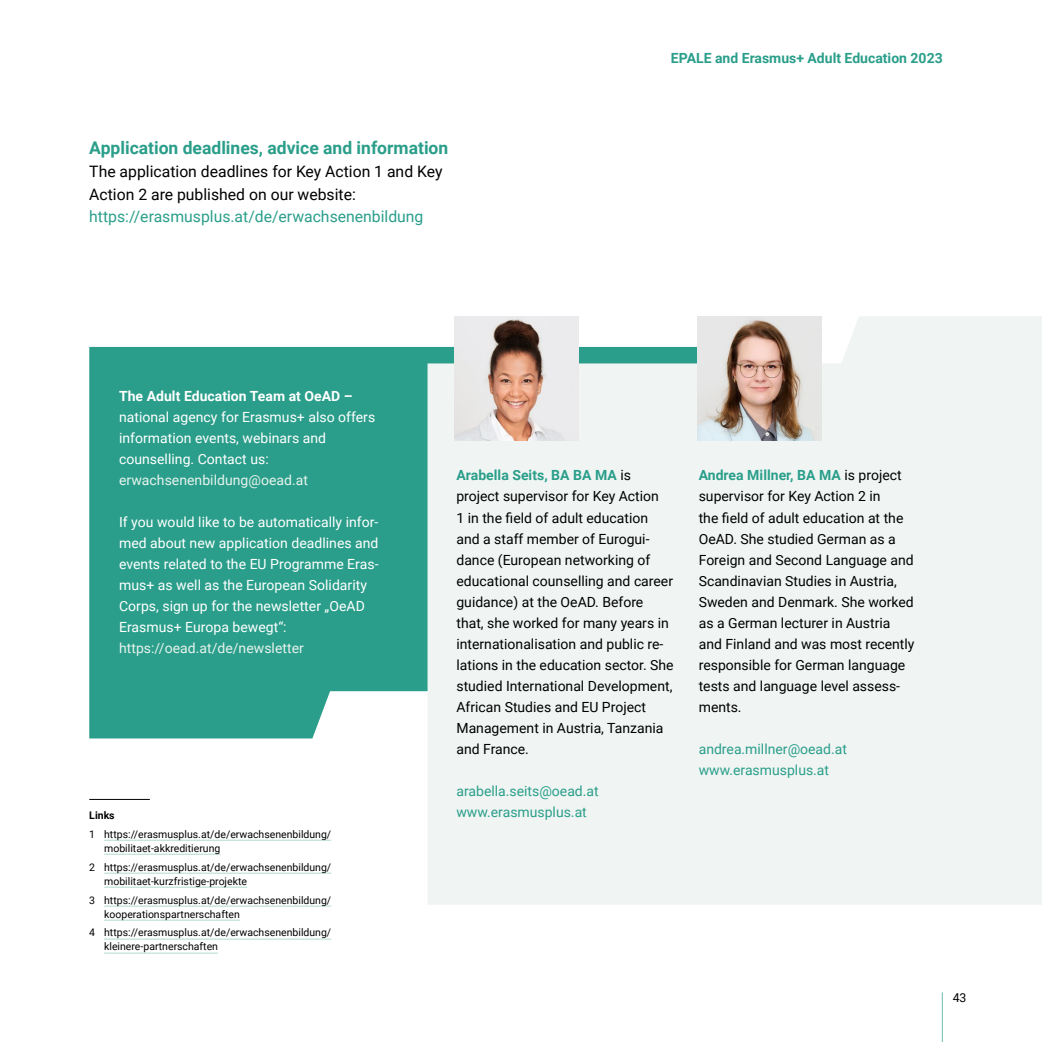
<style>
.page{position:relative;width:1042px;height:1042px;background:#fff}
.page>*{position:absolute;margin:0;border:0;box-sizing:border-box;transform-origin:0 0}
.t1{font:700 17.5px "Roboto";color:#2a9e8a}
.t2{font:15.75px/22.8px "Roboto";color:#000}
.t3{font:15.75px "Roboto";color:#2a9e8a}
.t4{font:14px/21px "Roboto";color:#000}
.t5{font:14px/21px "Roboto";color:#fff}
.t6{font:14px/21px "Roboto";color:#2a9e8a}
.t7{font:14px "Roboto";color:#e7f3ee}
.t8{font:700 14px "Roboto";color:#2a9e8a}
.t9{font:700 14px "Roboto";color:#fff}
.t10{font:12.25px "Roboto";color:#000}
.t11{font:10.5px/14px "Roboto";color:#000}
.t12{font:700 10.5px "Roboto";color:#000}
.s1{font-weight:700;color:#2a9e8a}
</style>
<div class="page">
<div style="left:89px;top:347px;width:338px;height:391px;background:#2a9e8a"></div>
<div style="left:427px;top:316px;width:615px;height:589px;background:#f0f5f3"></div>
<img style="left:697px;top:316px;width:124px;height:124px">
<img style="left:455px;top:316px;width:124px;height:124px">
<hr style="left:104px;top:840px;width:227px;height:1px;background:#b1dacc">
<hr style="left:104px;top:854px;width:116px;height:1px;background:#b1dacc">
<hr style="left:104px;top:873px;width:227px;height:1px;background:#b1dacc">
<hr style="left:104px;top:887px;width:143px;height:1px;background:#b1dacc">
<hr style="left:104px;top:906px;width:227px;height:1px;background:#b1dacc">
<hr style="left:104px;top:920px;width:136px;height:1px;background:#b1dacc">
<hr style="left:104px;top:939px;width:227px;height:1px;background:#b1dacc">
<hr style="left:104px;top:953px;width:114px;height:1px;background:#b1dacc">
<hr style="left:89px;top:799px;width:61px;height:1px;background:#000">
<hr style="left:942px;top:992px;width:1px;height:50px;background:#6dbea9">
<p class="t1" style="left:89px;top:136px;width:360px">Application deadlines, advice and information</p>
<p class="t2" style="left:89px;top:159px;width:355px">The application deadlines for Key Action 1 and Key<br>Action 2 are published on our website:</p>
<p class="t3" style="left:89px;top:206px;width:336px">https://erasmusplus.at/de/erwachsenenbildung</p>
<p class="t8" style="left:671px;top:48px;width:273px">EPALE and Erasmus+ Adult Education 2023</p>
<p class="t9" style="left:119px;top:386px;width:235px">The Adult Education Team at OeAD –</p>
<p class="t5" style="left:119px;top:406px;width:258px">national agency for Erasmus+ also offers information events, webinars and counselling. Contact us:</p>
<p class="t7" style="left:119px;top:470px;width:190px">erwachsenenbildung@oead.at</p>
<p class="t5" style="left:119px;top:511px;width:261px">If you would like to be automatically infor&shy;med about new application deadlines and events related to the EU Programme Eras&shy;mus+ as well as the European Solidarity Corps, sign up for the newsletter „OeAD Erasmus+ Europa bewegt“:</p>
<p class="t7" style="left:119px;top:638px;width:186px">https://oead.at/de/newsletter</p>
<p class="t4" style="left:456px;top:464px;width:219px"><span class="s1">Arabella Seits, BA BA MA</span> is project supervisor for Key Action<br>1 in the field of adult education and a staff member of Eurogui&shy;dance (European networking of educational counselling and career guidance) at the OeAD. Before that, she worked for many years in internationalisation and public re&shy;lations in the education sector. She studied International Development,<br>African Studies and EU Project<br>Management in Austria, Tanzania and France.</p>
<p class="t6" style="left:456px;top:779px;width:144px">arabella.seits@oead.at</p>
<p class="t12" style="left:89px;top:807px;width:27px">Links</p>
<p class="t6" style="left:456px;top:800px;width:132px">www.erasmusplus.at</p>
<p class="t11" style="left:104px;top:826px;width:229px;text-indent:-15px">1 https://erasmusplus.at/de/erwachsenenbildung/ mobilitaet-akkreditierung</p>
<p class="t11" style="left:104px;top:859px;width:229px;text-indent:-15px">2 https://erasmusplus.at/de/erwachsenenbildung/ mobilitaet-kurzfristige-projekte</p>
<p class="t11" style="left:104px;top:892px;width:229px;text-indent:-15px">3 https://erasmusplus.at/de/erwachsenenbildung/ kooperationspartnerschaften</p>
<p class="t11" style="left:104px;top:925px;width:229px;text-indent:-15px">4 https://erasmusplus.at/de/erwachsenenbildung/ kleinere-partnerschaften</p>
<p class="t4" style="left:699px;top:464px;width:217px"><span class="s1">Andrea Millner, BA MA</span> is project supervisor for Key Action 2 in<br>the field of adult education at the<br>OeAD. She studied German as a<br>Foreign and Second Language and<br>Scandinavian Studies in Austria,<br>Sweden and Denmark. She worked as a German lecturer in Austria and Finland and was most recently responsible for German language tests and language level assess&shy;ments.</p>
<p class="t6" style="left:699px;top:737px;width:150px">andrea.millner@oead.at www.erasmusplus.at</p>
<p class="t10" style="left:952px;top:988px;width:15px">43</p>
</div>
